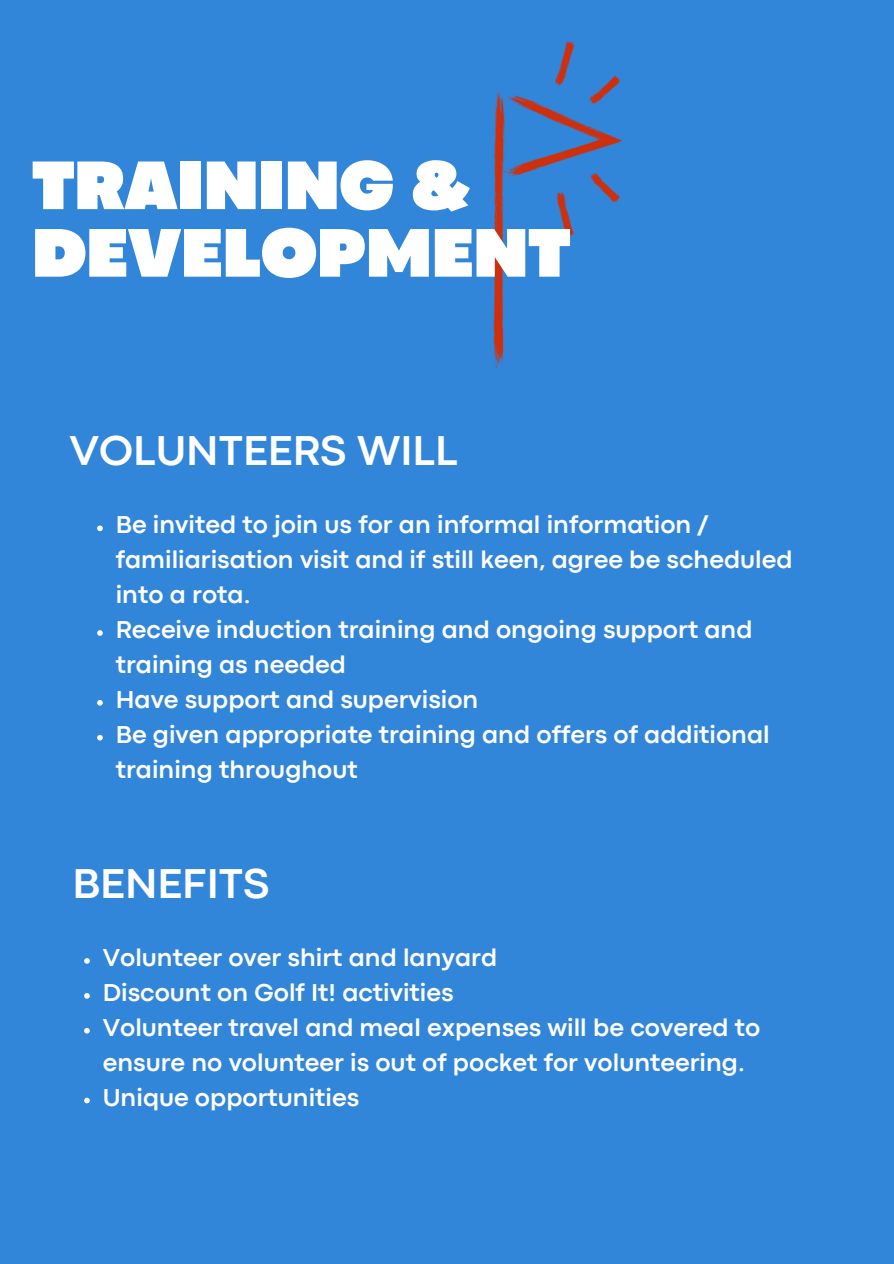
<style>
.page{position:relative;width:894px;height:1264px;background:#fff}
.page>*{position:absolute;margin:0;border:0;box-sizing:border-box;transform-origin:0 0}
.t1{font:900 71.7px/67.5px "Codec Pro";color:#fff}
.t2{font:700 43.5px "Codec Pro";color:#fff}
.t3{font:700 25.5px/34.8px "Codec Pro";color:#fff}
</style>
<div class="page">
<div style="left:0;top:0;width:893px;height:1263px;background:#3286d9"></div>
<img style="left:492px;top:41px;width:130px;height:327px">
<svg style="left:97px;top:525px;width:6px;height:6px"></svg>
<svg style="left:97px;top:630px;width:6px;height:6px"></svg>
<svg style="left:97px;top:700px;width:6px;height:5px"></svg>
<svg style="left:97px;top:735px;width:6px;height:5px"></svg>
<svg style="left:84px;top:958px;width:6px;height:5px"></svg>
<svg style="left:84px;top:993px;width:6px;height:5px"></svg>
<svg style="left:84px;top:1028px;width:6px;height:5px"></svg>
<svg style="left:84px;top:1097px;width:6px;height:6px"></svg>
<p class="t1" style="left:32px;top:157px;width:539px">TRAINING &amp;<br>DEVELOPMENT</p>
<h1 class="t2" style="left:69px;top:435px;width:390px">VOLUNTEERS WILL</h1>
<h2 class="t3" style="left:116px;top:509px;width:678px">Be invited to join us for an informal information / familiarisation visit and if still keen, agree be scheduled into a rota.</h2>
<p class="t3" style="left:116px;top:614px;width:638px">Receive induction training and ongoing support and training as needed</p>
<p class="t3" style="left:116px;top:684px;width:364px">Have support and supervision</p>
<p class="t3" style="left:116px;top:718px;width:655px">Be given appropriate training and offers of additional training throughout</p>
<h2 class="t2" style="left:72px;top:868px;width:199px">BENEFITS</h2>
<p class="t3" style="left:103px;top:942px;width:396px">Volunteer over shirt and lanyard</p>
<p class="t3" style="left:103px;top:976px;width:352px">Discount on Golf It! activities</p>
<p class="t3" style="left:103px;top:1011px;width:659px">Volunteer travel and meal expenses will be covered to ensure no volunteer is out of pocket for volunteering.</p>
<p class="t3" style="left:103px;top:1081px;width:258px">Unique opportunities</p>
</div>
